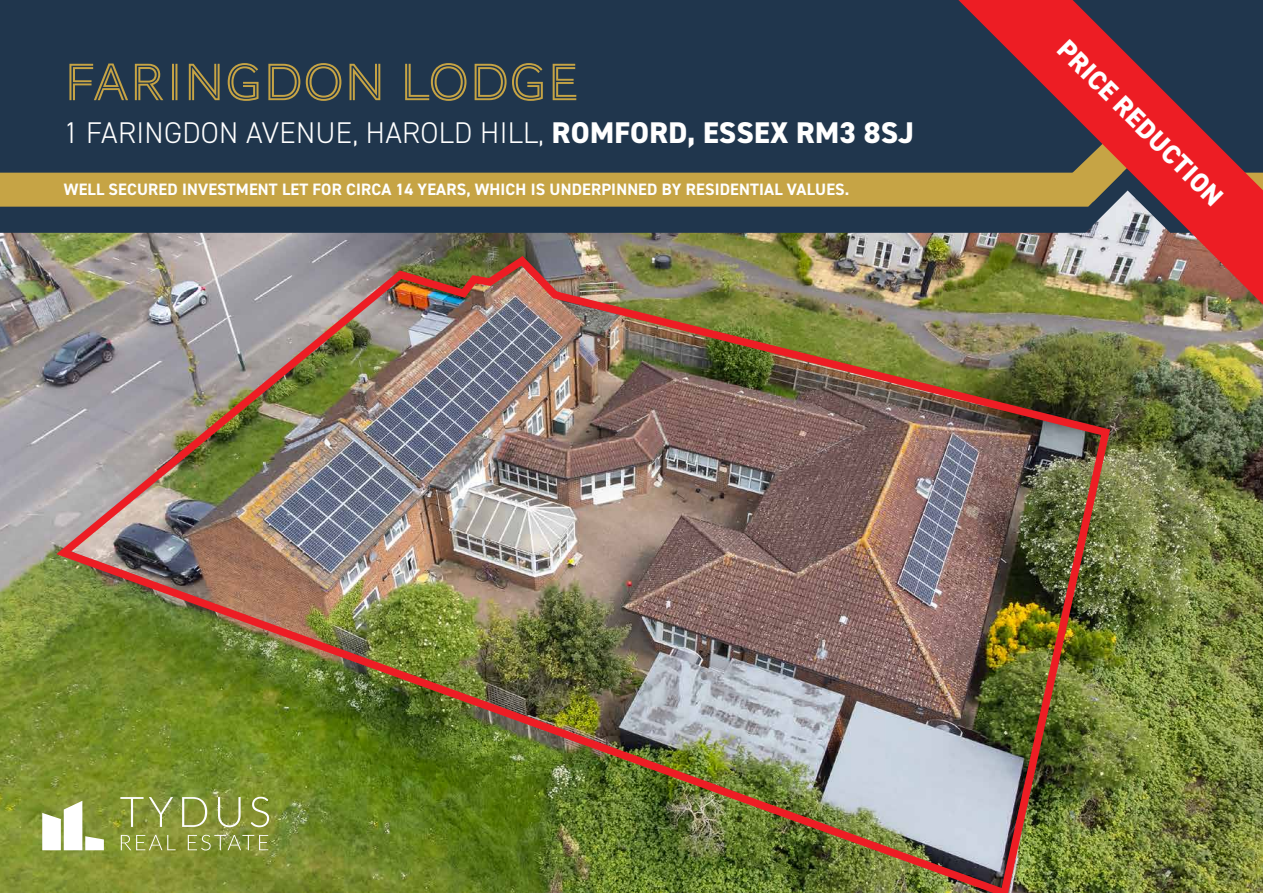
<style>
.page{position:relative;width:1263px;height:893px;background:#fff}
.page>*{position:absolute;margin:0;border:0;box-sizing:border-box;transform-origin:0 0}
.t1{font:54px "AW Conqueror Std Inline";color:#c6a445}
.t2{font:300 30px "DIN2014";letter-spacing:.01em;color:#fff}
.t3{font:800 27px "DIN2014";color:#fff}
.t4{font:700 16.5px "DIN2014";letter-spacing:.01em;color:#fff}
.s1{font-weight:800}
</style>
<div class="page">
<img style="left:0;top:233px;width:1263px;height:660px">
<div style="left:0;top:0;width:958px;height:233px;background:#20364d"></div>
<svg style="left:0;top:120px;width:958px;height:87px;background:#606149"></svg>
<img style="left:49px;top:251px;width:1065px;height:642px">
<svg style="left:120px;top:797px;width:53px;height:30px;background:#95a151"></svg>
<svg style="left:182px;top:797px;width:25px;height:30px"></svg>
<svg style="left:218px;top:797px;width:23px;height:30px"></svg>
<svg style="left:251px;top:797px;width:18px;height:30px"></svg>
<svg style="left:121px;top:835px;width:55px;height:15px"></svg>
<svg style="left:188px;top:835px;width:80px;height:15px"></svg>
<svg style="left:43px;top:801px;width:61px;height:49px"></svg>
<svg style="left:958px;top:0;width:305px;height:305px;background:#854a48"></svg>
<h1 class="t1" style="left:64px;top:53px;width:518px">FARINGDON LODGE</h1>
<h2 class="t2" style="left:64px;top:114px;width:851px">1 FARINGDON AVENUE, HAROLD HILL, <span class="s1">ROMFORD, ESSEX RM3 8SJ</span></h2>
<p class="t4" style="left:64px;top:179px;width:787px">WELL SECURED INVESTMENT LET FOR CIRCA 14 YEARS, WHICH IS UNDERPINNED BY RESIDENTIAL VALUES.</p>
<h3 class="t3" style="left:1075px;top:32px;width:223px;rotate:45deg">PRICE REDUCTION</h3>
</div>
